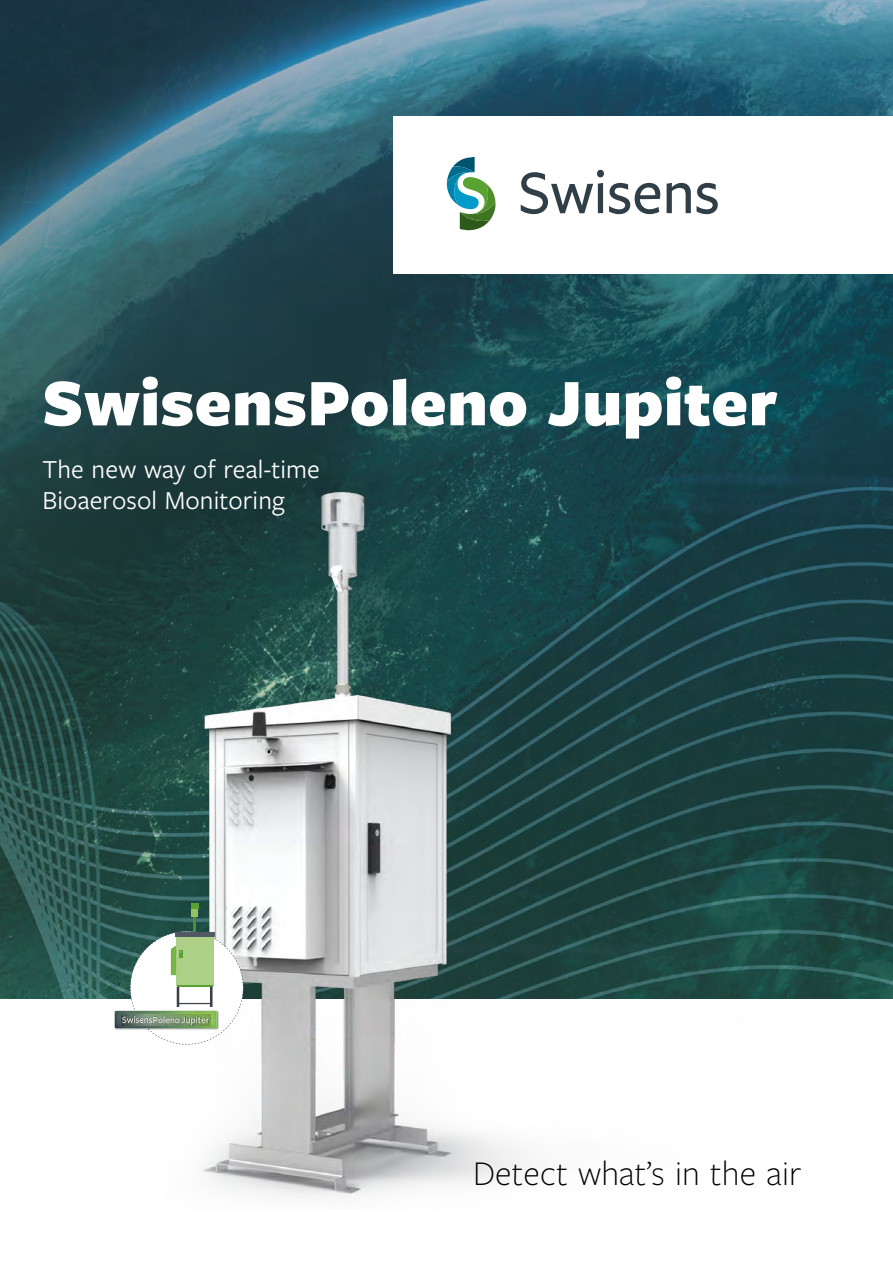
<style>
.page{position:relative;width:893px;height:1263px;background:#fff}
.page>*{position:absolute;margin:0;border:0;box-sizing:border-box;transform-origin:0 0}
.t1{font:900 69px "Freight Sans Pro";letter-spacing:.005em;color:#fff}
.t2{font:300 36px "Freight Sans Pro";letter-spacing:.005em;color:#000}
.t3{font:27px/31.5px "Freight Sans Pro";letter-spacing:.005em;color:#fff}
.t4{font:500 9.75px "Freight Sans";color:#fff}
</style>
<div class="page">
<img style="left:0;top:0;width:893px;height:998px">
<img style="left:165px;top:463px;width:580px;height:734px">
<hr style="left:193px;top:917px;width:3px;height:16px;background:#508e32">
<div style="left:192px;top:909px;width:6px;height:8px;background:#93c363"></div>
<div style="left:191px;top:903px;width:8px;height:6px;background:#58a232"></div>
<img style="left:114px;top:1010px;width:8px;height:20px">
<img style="left:115px;top:1011px;width:7px;height:17px">
<svg style="left:122px;top:931px;width:121px;height:113px"></svg>
<div style="left:393px;top:116px;width:500px;height:158px;background:#fff"></div>
<svg style="left:447px;top:157px;width:49px;height:74px"></svg>
<svg style="left:667px;top:183px;width:24px;height:30px"></svg>
<svg style="left:521px;top:170px;width:139px;height:44px"></svg>
<svg style="left:697px;top:183px;width:21px;height:31px"></svg>
<h1 class="t1" style="left:43px;top:355px;width:736px">SwisensPoleno Jupiter</h1>
<p class="t3" style="left:43px;top:452px;width:279px">The new way of real-time<br>Bioaerosol Monitoring</p>
<p class="t4" style="left:153px;top:1014px;width:58px">Poleno Jupiter</p>
<h2 class="t2" style="left:473px;top:1149px;width:329px">Detect what’s in the air</h2>
</div>
